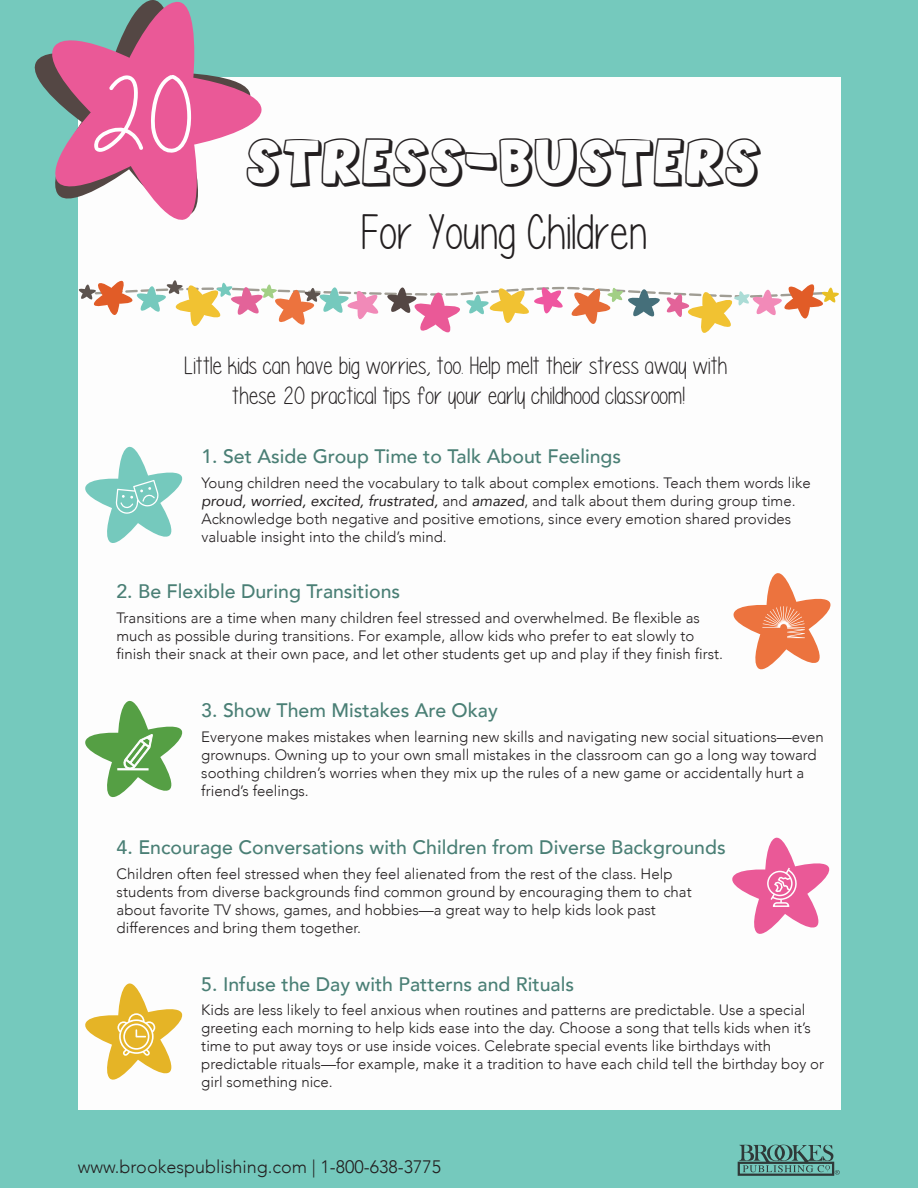
<style>
.page{position:relative;width:918px;height:1188px;background:#75c9bd}
.page>*{position:absolute;margin:0;border:0;box-sizing:border-box;transform-origin:0 0}
.t1{font:106.65px "Alittlesunshine";color:#fff}
.t2{font:49.8px "Please write me a song";color:#231f20}
.t3{font:44.25px "Agent Orange";color:#231f20}
.t4{font:25.05px/30.2px "Please write me a song";color:#231f20;text-align:center}
.t5{font:500 19.5px "Avenir";color:#4a7f75}
.t6{font:300 18px "Avenir";color:#231f20}
.t7{font:300 15px/18px "Avenir";color:#231f20}
.s1{font-weight:400;font-style:italic}
</style>
<div class="page">
<div style="left:78px;top:78px;width:762px;height:1032px;background:#fdfdfd"></div>
<svg style="left:78px;top:280px;width:761px;height:53px"></svg>
<svg style="left:40px;top:0;width:223px;height:220px;fill:#ea5997"></svg>
<svg style="left:733px;top:573px;width:98px;height:97px"></svg>
<svg style="left:732px;top:837px;width:98px;height:97px"></svg>
<div style="left:767px;top:871px;width:26px;height:25px;border:2px solid #fff;border-radius:50%"></div>
<svg style="left:85px;top:983px;width:98px;height:97px"></svg>
<svg style="left:85px;top:700px;width:98px;height:98px"></svg>
<hr style="left:117px;top:768px;width:32px;height:2px;background:#fff">
<svg style="left:85px;top:446px;width:98px;height:97px"></svg>
<div style="left:738px;top:1162px;width:96px;height:14px;border:2px solid #231f20"></div>
<svg style="left:739px;top:1145px;width:101px;height:30px"></svg>
<h1 class="t1" style="left:92px;top:59px;width:103px">20</h1>
<h3 class="t3" style="left:248px;top:137px;width:517px">STRESS-BUSTERS</h3>
<h2 class="t2" style="left:362px;top:206px;width:288px">For Young Children</h2>
<h3 class="t4" style="left:184px;top:350px;width:545px">Little kids can have big worries, too. Help melt their stress away with these 20 practical tips for your early childhood classroom!</h3>
<h3 class="t5" style="left:201px;top:439px;width:421px">1. Set Aside Group Time to Talk About Feelings</h3>
<p class="t7" style="left:201px;top:474px;width:611px">Young children need the vocabulary to talk about complex emotions. Teach them words like <span class="s1">proud, worried, excited, frustrated,</span> and <span class="s1">amazed</span>, and talk about them during group time.<br>Acknowledge both negative and positive emotions, since every emotion shared provides valuable insight into the child’s mind.</p>
<h3 class="t5" style="left:116px;top:575px;width:285px">2. Be Flexible During Transitions</h3>
<p class="t7" style="left:116px;top:609px;width:608px">Transitions are a time when many children feel stressed and overwhelmed. Be flexible as much as possible during transitions. For example, allow kids who prefer to eat slowly to finish their snack at their own pace, and let other students get up and play if they finish first.</p>
<h3 class="t5" style="left:201px;top:693px;width:298px">3. Show Them Mistakes Are Okay</h3>
<p class="t7" style="left:201px;top:728px;width:624px">Everyone makes mistakes when learning new skills and navigating new social situations—even grownups. Owning up to your own small mistakes in the classroom can go a long way toward soothing children’s worries when they mix up the rules of a new game or accidentally hurt a friend’s feelings.</p>
<h3 class="t5" style="left:117px;top:830px;width:611px">4. Encourage Conversations with Children from Diverse Backgrounds</h3>
<p class="t7" style="left:117px;top:865px;width:577px">Children often feel stressed when they feel alienated from the rest of the class. Help students from diverse backgrounds find common ground by encouraging them to chat about favorite TV shows, games, and hobbies—a great way to help kids look past differences and bring them together.</p>
<h3 class="t5" style="left:201px;top:967px;width:374px">5. Infuse the Day with Patterns and Rituals</h3>
<p class="t7" style="left:201px;top:1001px;width:624px">Kids are less likely to feel anxious when routines and patterns are predictable. Use a special greeting each morning to help kids ease into the day. Choose a song that tells kids when it’s time to put away toys or use inside voices. Celebrate special events like birthdays with predictable rituals—for example, make it a tradition to have each child tell the birthday boy or girl something nice.</p>
<p class="t6" style="left:78px;top:1156px;width:365px">www.brookespublishing.com | 1-800-638-3775</p>
</div>
